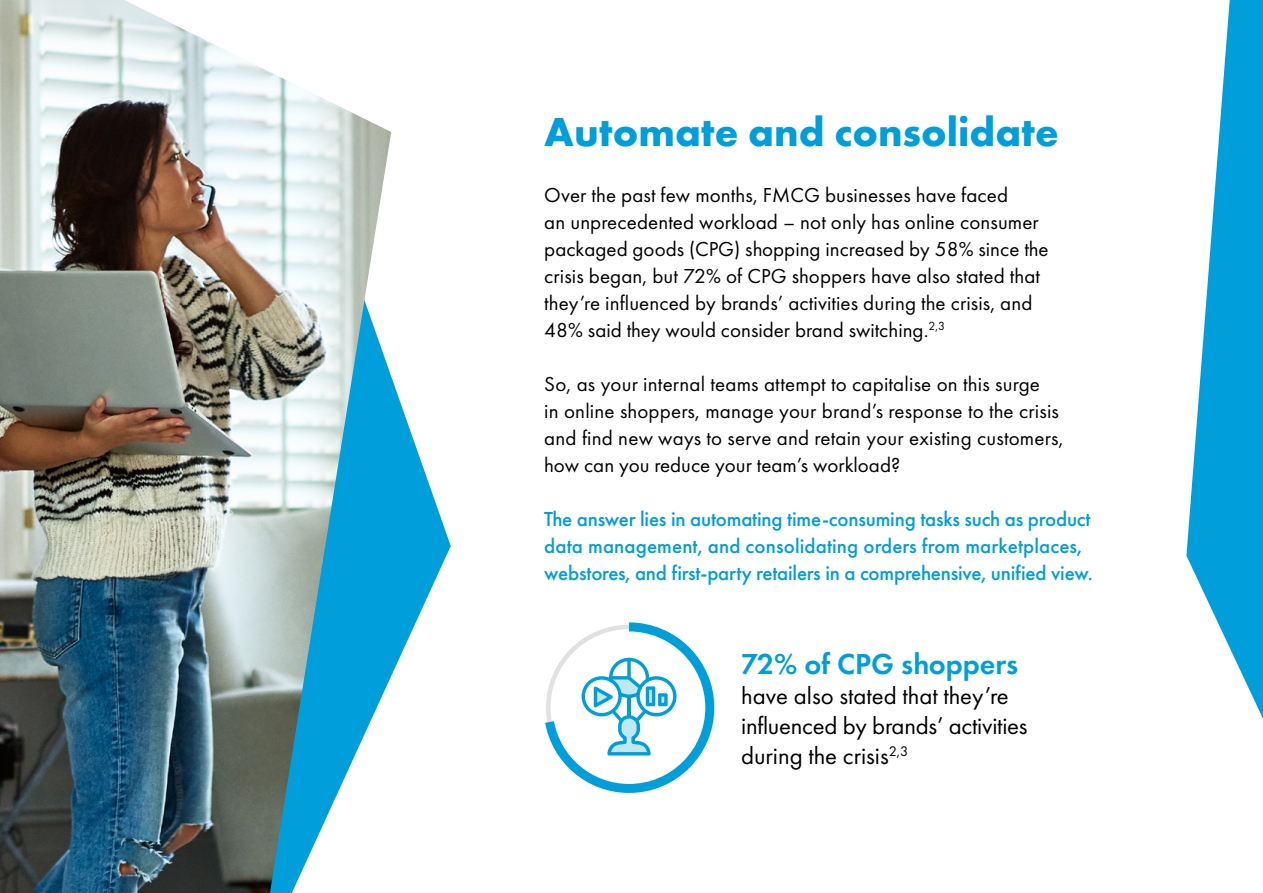
<style>
.page{position:relative;width:1263px;height:893px;background:#fff}
.page>*{position:absolute;margin:0;border:0;box-sizing:border-box;transform-origin:0 0}
.t1{font:700 42px "Futura PT";color:#009edb}
.t2{font:600 30px "Futura PT";color:#009edb}
.t3{font:24.75px/30px "Futura PT";letter-spacing:-.005em;color:#000}
.t4{font:21px/27px "Futura PT";letter-spacing:.005em;color:#000}
.t5{font:500 21px/27px "Futura PT";letter-spacing:-.01em;color:#009edb}
</style>
<div class="page">
<svg style="left:391px;top:376px;width:60px;height:301px;fill:#009edb"></svg>
<img style="left:0;top:0;width:391px;height:893px">
<svg style="left:1186px;top:0;width:77px;height:719px;fill:#009edb"></svg>
<svg style="left:545px;top:622px;width:170px;height:171px"></svg>
<h1 class="t1" style="left:544px;top:105px;width:516px">Automate and consolidate</h1>
<p class="t4" style="left:544px;top:181px;width:506px">Over the past few months, FMCG businesses have faced<br>an unprecedented workload – not only has online consumer packaged goods (CPG) shopping increased by 58% since the crisis began, but 72% of CPG shoppers have also stated that they’re influenced by brands’ activities during the crisis, and 48% said they would consider brand switching.<sup>2,3</sup></p>
<p class="t4" style="left:544px;top:370px;width:521px">So, as your internal teams attempt to capitalise on this surge<br>in online shoppers, manage your brand’s response to the crisis and find new ways to serve and retain your existing customers, how can you reduce your team’s workload?</p>
<p class="t5" style="left:544px;top:505px;width:550px">The answer lies in automating time-consuming tasks such as product data management, and consolidating orders from marketplaces, webstores, and first-party retailers in a comprehensive, unified view.</p>
<h2 class="t2" style="left:741px;top:645px;width:279px">72% of CPG shoppers</h2>
<p class="t3" style="left:741px;top:681px;width:288px">have also stated that they’re influenced by brands’ activities during the crisis<sup>2,3</sup></p>
</div>
